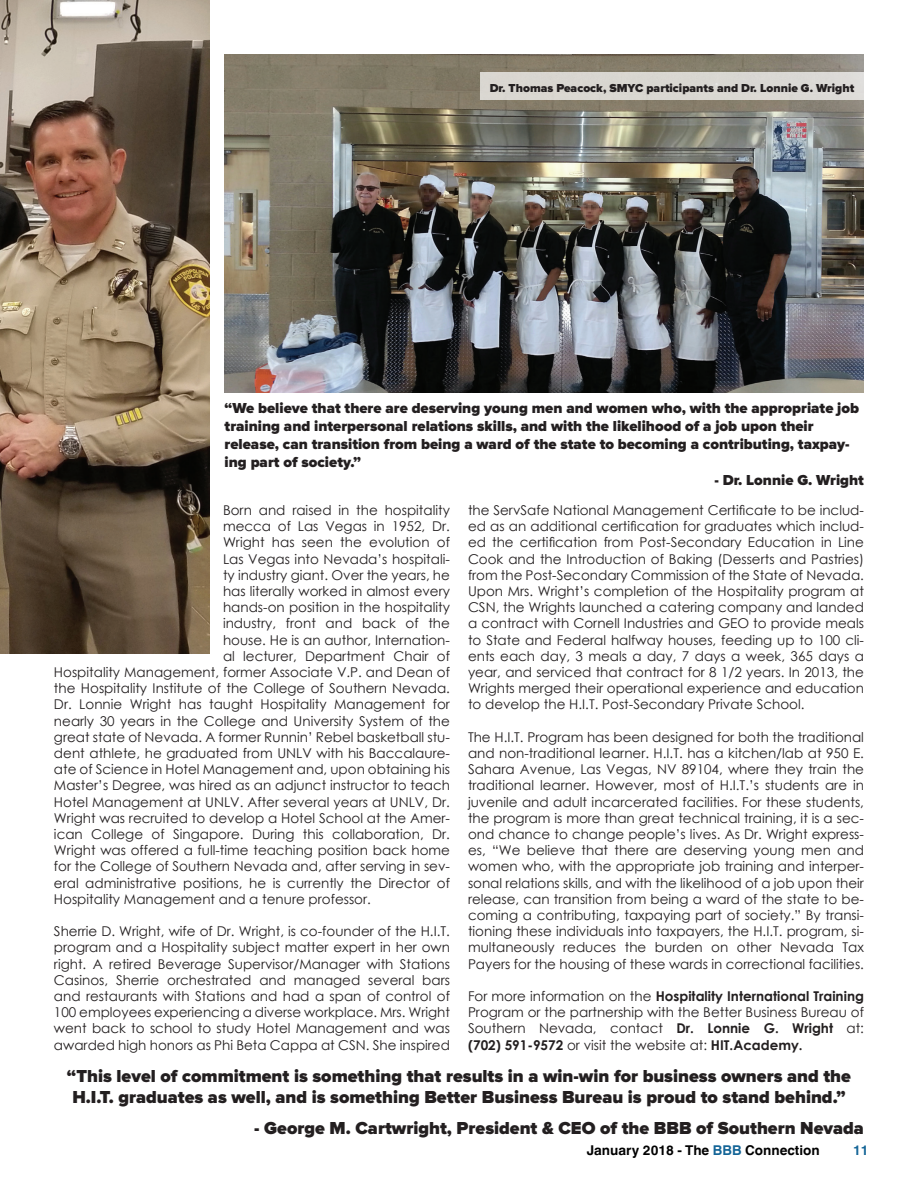
<style>
.page{position:relative;width:918px;height:1188px;background:#fff}
.page>*{position:absolute;margin:0;border:0;box-sizing:border-box;transform-origin:0 0}
.t1{font:900 18px/21.6px "Proxima Nova";color:#231f20}
.t2{font:900 15px/18px "Proxima Nova";color:#231f20}
.t3{font:13.5px/16.2px "Century Gothic";color:#231f20;text-align:justify}
.t4{font:700 13.5px "Helvetica World";color:#000}
.t5{font:700 13.5px "Helvetica World";color:#146597}
.t6{font:900 12px "Proxima Nova";color:#231f20}
.s1{font-weight:700}
.s2{color:#146597}
</style>
<div class="page">
<img style="left:0;top:0;width:210px;height:653px">
<img style="left:225px;top:54px;width:639px;height:338px">
<div style="left:481px;top:72px;width:383px;height:28px;background:#d9d7d1"></div>
<p class="t6" style="left:490px;top:82px;width:366px">Dr. Thomas Peacock, SMYC participants and Dr. Lonnie G. Wright</p>
<p class="t2" style="left:225px;top:400px;width:636px">“We believe that there are deserving young men and women who, with the appropriate job training and interpersonal relations skills, and with the likelihood of a job upon their release, can transition from being a ward of the state to becoming a contributing, taxpay&shy;ing part of society.”</p>
<p class="t2" style="left:714px;top:472px;width:151px">- Dr. Lonnie G. Wright</p>
<p class="t3" style="left:223px;top:502px;width:228px">Born and raised in the hospitality</p>
<p class="t3" style="left:223px;top:518px;width:228px">mecca of Las Vegas in 1952, Dr.</p>
<p class="t3" style="left:223px;top:534px;width:228px">Wright has seen the evolution of</p>
<p class="t3" style="left:223px;top:550px;width:228px">Las Vegas into Nevada’s hospitali-</p>
<p class="t3" style="left:223px;top:567px;width:228px">ty industry giant. Over the years, he</p>
<p class="t3" style="left:223px;top:583px;width:228px">has literally worked in almost every</p>
<p class="t3" style="left:223px;top:599px;width:228px">hands-on position in the hospitality</p>
<p class="t3" style="left:223px;top:615px;width:228px">industry, front and back of the</p>
<p class="t3" style="left:223px;top:631px;width:228px">house. He is an author, Internation-</p>
<p class="t3" style="left:223px;top:648px;width:228px">al lecturer, Department Chair of</p>
<p class="t3" style="left:54px;top:664px;width:397px">Hospitality Management, former Associate V.P. and Dean of</p>
<p class="t3" style="left:54px;top:680px;width:397px">the Hospitality Institute of the College of Southern Nevada.</p>
<p class="t3" style="left:54px;top:696px;width:398px">Dr. Lonnie Wright has taught Hospitality Management for</p>
<p class="t3" style="left:54px;top:712px;width:398px">nearly 30 years in the College and University System of the</p>
<p class="t3" style="left:54px;top:729px;width:398px">great state of Nevada. A former Runnin’ Rebel basketball stu-</p>
<p class="t3" style="left:54px;top:745px;width:398px">dent athlete, he graduated from UNLV with his Baccalaure-</p>
<p class="t3" style="left:54px;top:761px;width:398px">ate of Science in Hotel Management and, upon obtaining his</p>
<p class="t3" style="left:54px;top:777px;width:398px">Master’s Degree, was hired as an adjunct instructor to teach</p>
<p class="t3" style="left:54px;top:793px;width:398px">Hotel Management at UNLV. After several years at UNLV, Dr.</p>
<p class="t3" style="left:54px;top:810px;width:397px">Wright was recruited to develop a Hotel School at the Amer-</p>
<p class="t3" style="left:54px;top:826px;width:398px">ican College of Singapore. During this collaboration, Dr.</p>
<p class="t3" style="left:54px;top:842px;width:398px">Wright was offered a full-time teaching position back home</p>
<p class="t3" style="left:54px;top:858px;width:398px">for the College of Southern Nevada and, after serving in sev-</p>
<p class="t3" style="left:54px;top:874px;width:398px">eral administrative positions, he is currently the Director of</p>
<p class="t3" style="left:54px;top:891px;width:318px">Hospitality Management and a tenure professor.</p>
<p class="t3" style="left:54px;top:923px;width:398px">Sherrie D. Wright, wife of Dr. Wright, is co-founder of the H.I.T. program and a Hospitality subject matter expert in her own right. A retired Beverage Supervisor/Manager with Stations Casinos, Sherrie orchestrated and managed several bars and restaurants with Stations and had a span of control of 100 employees experiencing a diverse workplace. Mrs. Wright went back to school to study Hotel Management and was awarded high honors as Phi Beta Cappa at CSN. She inspired</p>
<p class="t3" style="left:468px;top:502px;width:398px">the ServSafe National Management Certificate to be includ&shy;ed as an additional certification for graduates which includ&shy;ed the certification from Post-Secondary Education in Line Cook and the Introduction of Baking (Desserts and Pastries) from the Post-Secondary Commission of the State of Nevada.<br>Upon Mrs. Wright’s completion of the Hospitality program at CSN, the Wrights launched a catering company and landed a contract with Cornell Industries and GEO to provide meals to State and Federal halfway houses, feeding up to 100 cli&shy;ents each day, 3 meals a day, 7 days a week, 365 days a year, and serviced that contract for 8 1/2 years. In 2013, the Wrights merged their operational experience and education to develop the H.I.T. Post-Secondary Private School.</p>
<p class="t3" style="left:468px;top:729px;width:398px">The H.I.T. Program has been designed for both the traditional and non-traditional learner. H.I.T. has a kitchen/lab at 950 E.<br>Sahara Avenue, Las Vegas, NV 89104, where they train the traditional learner. However, most of H.I.T.’s students are in juvenile and adult incarcerated facilities. For these students, the program is more than great technical training, it is a sec&shy;ond chance to change people’s lives. As Dr. Wright express&shy;es, “We believe that there are deserving young men and women who, with the appropriate job training and interper&shy;sonal relations skills, and with the likelihood of a job upon their release, can transition from being a ward of the state to be&shy;coming a contributing, taxpaying part of society.” By transi&shy;tioning these individuals into taxpayers, the H.I.T. program, si&shy;multaneously reduces the burden on other Nevada Tax Payers for the housing of these wards in correctional facilities.</p>
<p class="t3" style="left:468px;top:988px;width:398px">For more information on the <span class="s1">Hospitality International Training </span>Program or the partnership with the Better Business Bureau of Southern Nevada, contact <span class="s1">Dr. Lonnie G. Wright</span> at: <span class="s1">(702) 591-9572</span> or visit the website at: <span class="s1">HIT.Academy.</span></p>
<h1 class="t1" style="left:67px;top:1066px;width:786px">“This level of commitment is something that results in a win-win for business owners and the<br>H.I.T. graduates as well, and is something Better Business Bureau is proud to stand behind.”</h1>
<h1 class="t1" style="left:254px;top:1118px;width:611px">- George M. Cartwright, President &amp; CEO of the BBB of Southern Nevada</h1>
<p class="t4" style="left:587px;top:1143px;width:234px">January 2018 - The <span class="s2">BBB</span> Connection</p>
<p class="t5" style="left:853px;top:1143px;width:17px">11</p>
</div>
